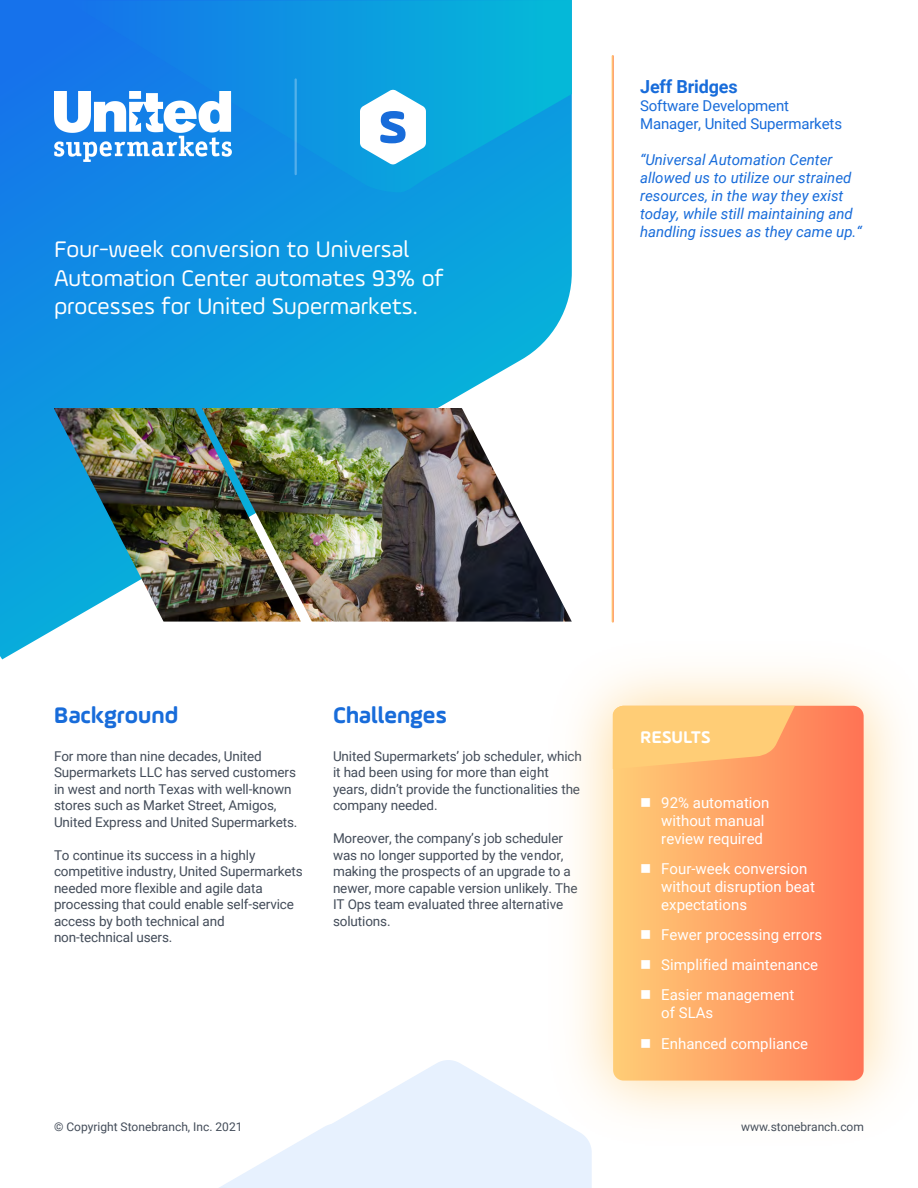
<style>
.page{position:relative;width:918px;height:1188px;background:#fff}
.page>*{position:absolute;margin:0;border:0;box-sizing:border-box;transform-origin:0 0}
.t1{font:24px/28.8px "Ample Soft";color:#fff}
.t2{font:700 24px "Ample Soft";color:#186cda}
.t3{font:700 18px "Roboto";letter-spacing:-.01em;color:#186cda}
.t4{font:700 18px "Ample Soft";color:#fff}
.t5{font:15px/18px "Roboto";color:#fff}
.t6{font:italic 15px/18px "Roboto";color:#186cda}
.t7{font:15px/18px "Roboto";letter-spacing:-.01em;color:#186cda}
.t8{font:15px "Wingdings";color:#fff}
.t9{font:13.5px/16.5px "Roboto";letter-spacing:-.01em;color:#434c59}
.t10{font:12px "Roboto";color:#434c59}
</style>
<div class="page">
<svg style="left:219px;top:1060px;width:373px;height:128px"></svg>
<svg style="left:0;top:0;width:572px;height:659px;background:#2fa6e5"></svg>
<svg style="left:70px;top:0;width:502px;height:192px;background:#0d97e0"></svg>
<hr style="left:295px;top:79px;width:2px;height:95px;background:#f6faff">
<img style="left:531px;top:624px;width:369px;height:538px">
<svg style="left:613px;top:706px;width:251px;height:375px;background:#ff9e65"></svg>
<svg style="left:613px;top:706px;width:182px;height:63px;background:#ffc473"></svg>
<svg style="left:360px;top:90px;width:66px;height:75px"></svg>
<img style="left:54px;top:408px;width:518px;height:214px">
<img style="left:55px;top:92px;width:176px;height:70px">
<h1 class="t1" style="left:54px;top:234px;width:391px">Four-week conversion to Universal<br>Automation Center automates 93% of processes for United Supermarkets.</h1>
<h2 class="t3" style="left:640px;top:74px;width:99px">Jeff Bridges</h2>
<p class="t7" style="left:640px;top:96px;width:203px">Software Development<br>Manager, United Supermarkets</p>
<p class="t6" style="left:640px;top:150px;width:223px">“Universal Automation Center allowed us to utilize our strained resources, in the way they exist today, while still maintaining and handling issues as they came up.“</p>
<h1 class="t2" style="left:54px;top:700px;width:126px">Background</h1>
<h1 class="t2" style="left:333px;top:700px;width:115px">Challenges</h1>
<h2 class="t4" style="left:640px;top:726px;width:72px">RESULTS</h2>
<p class="t9" style="left:54px;top:747px;width:245px">For more than nine decades, United Supermarkets LLC has served customers in west and north Texas with well-known stores such as Market Street, Amigos, United Express and United Supermarkets.</p>
<p class="t9" style="left:54px;top:846px;width:250px">To continue its success in a highly competitive industry, United Supermarkets needed more flexible and agile data processing that could enable self-service access by both technical and non-technical users.</p>
<p class="t9" style="left:333px;top:747px;width:250px">United Supermarkets’ job scheduler, which it had been using for more than eight years, didn’t provide the functionalities the company needed.</p>
<p class="t9" style="left:333px;top:830px;width:246px">Moreover, the company’s job scheduler was no longer supported by the vendor, making the prospects of an upgrade to a newer, more capable version unlikely. The IT Ops team evaluated three alternative solutions.</p>
<p class="t8" style="left:640px;top:795px;width:13px">■</p>
<p class="t8" style="left:640px;top:861px;width:13px">■</p>
<p class="t5" style="left:661px;top:793px;width:110px">92% automation without manual review required</p>
<p class="t5" style="left:661px;top:859px;width:155px">Four-week conversion without disruption beat expectations</p>
<p class="t5" style="left:640px;top:925px;width:184px">■ Fewer processing errors</p>
<p class="t5" style="left:640px;top:956px;width:180px">■ Simplified maintenance</p>
<p class="t8" style="left:640px;top:987px;width:13px">■</p>
<p class="t5" style="left:661px;top:986px;width:135px">Easier management of SLAs</p>
<p class="t5" style="left:640px;top:1034px;width:170px">■ Enhanced compliance</p>
<p class="t10" style="left:54px;top:1118px;width:190px">© Copyright Stonebranch, Inc. 2021</p>
<p class="t10" style="left:741px;top:1118px;width:124px">www.stonebranch.com</p>
</div>
